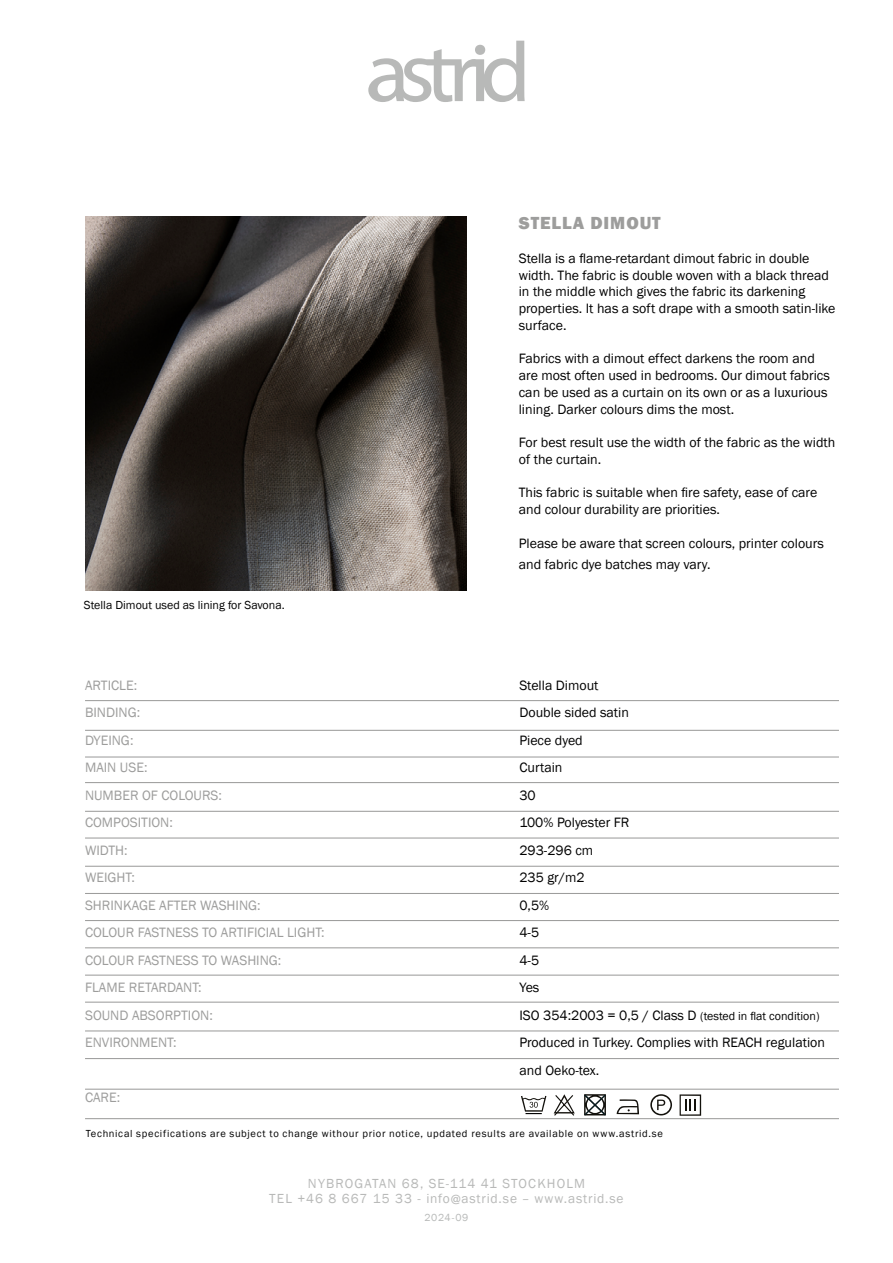
<style>
.page{position:relative;width:893px;height:1263px;background:#fff}
.page>*{position:absolute;margin:0;border:0;box-sizing:border-box;transform-origin:0 0}
.t1{font:800 18px "Franklin Gothic";letter-spacing:.05em;color:#9d9d9c}
.t2{font:13.95px/27.5px "Franklin Gothic";color:#000}
.t3{font:13.95px/27.5px "Franklin Gothic";color:#9d9d9c}
.t4{font:13.5px/15px "Franklin Gothic";letter-spacing:.075em;color:#b8b9b8;text-align:center}
.t5{font:12px "Franklin Gothic";color:#000}
.t6{font:10.5px "Franklin Gothic";letter-spacing:.065em;color:#000}
.t7{font:10.5px "Franklin Gothic";letter-spacing:.06em;color:#b7b9b8}
.s1{font-size:13.95px}
</style>
<div class="page">
<svg style="left:368px;top:41px;width:157px;height:61px"></svg>
<hr style="left:85px;top:700px;width:754px;height:1px;background:#9d9d9c">
<hr style="left:85px;top:730px;width:754px;height:1px;background:#9d9d9c">
<hr style="left:85px;top:756px;width:754px;height:1px;background:#9d9d9c">
<hr style="left:85px;top:782px;width:754px;height:1px;background:#9d9d9c">
<hr style="left:85px;top:811px;width:754px;height:1px;background:#9d9d9c">
<hr style="left:85px;top:837px;width:754px;height:1px;background:#9d9d9c">
<hr style="left:85px;top:866px;width:754px;height:1px;background:#9d9d9c">
<hr style="left:85px;top:893px;width:754px;height:1px;background:#9d9d9c">
<hr style="left:85px;top:920px;width:754px;height:1px;background:#9d9d9c">
<hr style="left:85px;top:947px;width:754px;height:1px;background:#9d9d9c">
<hr style="left:85px;top:974px;width:754px;height:2px;background:#9d9d9c">
<hr style="left:85px;top:1001px;width:754px;height:2px;background:#9d9d9c">
<hr style="left:85px;top:1058px;width:754px;height:1px;background:#9d9d9c">
<hr style="left:85px;top:1118px;width:754px;height:1px;background:#9d9d9c">
<img style="left:85px;top:217px;width:382px;height:373px">
<hr style="left:85px;top:1030px;width:754px;height:1px;background:#9d9d9c">
<hr style="left:85px;top:1089px;width:754px;height:1px;background:#9d9d9c">
<svg style="left:650px;top:1094px;width:22px;height:21px"></svg>
<svg style="left:554px;top:1094px;width:21px;height:22px"></svg>
<svg style="left:617px;top:1099px;width:22px;height:15px"></svg>
<svg style="left:584px;top:1094px;width:22px;height:21px"></svg>
<svg style="left:521px;top:1096px;width:25px;height:18px"></svg>
<svg style="left:680px;top:1094px;width:21px;height:22px"></svg>
<p class="t5" style="left:84px;top:598px;width:202px">Stella Dimout used as lining for Savona.</p>
<p class="t3" style="left:85px;top:672px;width:241px">ARTICLE:<br>BINDING:<br>DYEING:<br>MAIN USE:<br>NUMBER OF COLOURS:<br>COMPOSITION:<br>WIDTH:<br>WEIGHT:<br>SHRINKAGE AFTER WASHING:<br>COLOUR FASTNESS TO ARTIFICIAL LIGHT:<br>COLOUR FASTNESS TO WASHING:<br>FLAME RETARDANT:<br>SOUND ABSORPTION:<br>ENVIRONMENT:</p>
<p class="t3" style="left:85px;top:1084px;width:37px">CARE:</p>
<p class="t1" style="left:519px;top:212px;width:143px">STELLA DIMOUT</p>
<p class="t2" style="left:519px;top:250px;width:318px;line-height:16.8px">Stella is a flame-retardant dimout fabric in double width. The fabric is double woven with a black thread in the middle which gives the fabric its darkening properties. It has a soft drape with a smooth satin-like surface.</p>
<p class="t2" style="left:519px;top:351px;width:313px;line-height:16.8px">Fabrics with a dimout effect darkens the room and are most often used in bedrooms. Our dimout fabrics can be used as a curtain on its own or as a luxurious lining. Darker colours dims the most.</p>
<p class="t2" style="left:519px;top:434px;width:318px;line-height:16.8px">For best result use the width of the fabric as the width of the curtain.</p>
<p class="t2" style="left:519px;top:485px;width:300px;line-height:16.8px">This fabric is suitable when fire safety, ease of care and colour durability are priorities.</p>
<p class="t2" style="left:519px;top:532px;width:307px;line-height:21.6px">Please be aware that screen colours, printer colours and fabric dye batches may vary.</p>
<p class="t2" style="left:519px;top:672px;width:112px">Stella Dimout<br>Double sided satin<br>Piece dyed<br>Curtain<br>30<br>100% Polyester FR<br>293-296 cm<br>235 gr/m2<br>0,5%<br>4-5<br>4-5<br>Yes</p>
<p class="t5" style="left:519px;top:1008px;width:302px"><span class="s1">ISO 354:2003 = 0,5 / Class D</span> (tested in flat condition)</p>
<p class="t2" style="left:519px;top:1029px;width:307px">Produced in Turkey. Complies with REACH regulation and Oeko-tex.</p>
<p class="t6" style="left:86px;top:1127px;width:579px">Technical specifications are subject to change withour prior notice, updated results are available on www.astrid.se</p>
<p class="t4" style="left:269px;top:1177px;width:356px">NYBROGATAN 68, SE-114 41 STOCKHOLM<br>TEL +46 8 667 15 33 - info@astrid.se – www.astrid.se</p>
<p class="t7" style="left:424px;top:1210px;width:45px">2024-09</p>
</div>
